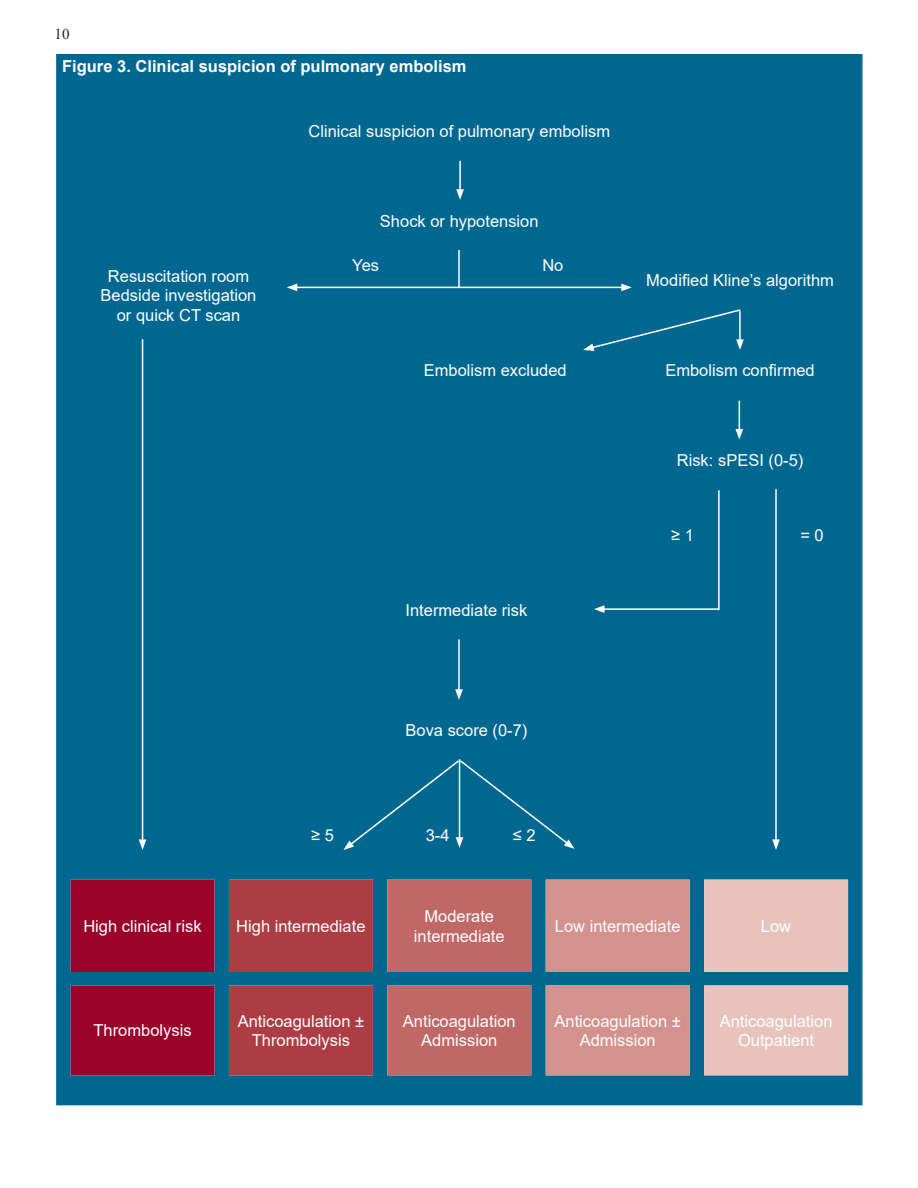
<style>
.page{position:relative;width:918px;height:1188px;background:#fff}
.page>*{position:absolute;margin:0;border:0;box-sizing:border-box;transform-origin:0 0}
.t1{font:16.5px/19.8px "Arial";color:#fff;text-align:center}
.t2{font:700 16.5px "Arial";color:#fff}
.t3{font:15px "Times New Roman";color:#231f20}
</style>
<div class="page">
<div style="left:56px;top:54px;width:806px;height:1051px;background:#006890"></div>
<svg style="left:71px;top:880px;width:144px;height:195px;background:#8f0931"></svg>
<svg style="left:229px;top:880px;width:144px;height:195px;background:#a0404a"></svg>
<svg style="left:387px;top:880px;width:144px;height:195px;background:#b26868"></svg>
<svg style="left:546px;top:880px;width:144px;height:195px;background:#c48f8d"></svg>
<svg style="left:704px;top:880px;width:144px;height:195px;background:#d8bcba"></svg>
<hr style="left:459px;top:161px;width:2px;height:31px;background:#fff">
<svg style="left:456px;top:189px;width:8px;height:11px"></svg>
<hr style="left:775px;top:489px;width:2px;height:353px;background:#fff">
<svg style="left:772px;top:839px;width:8px;height:11px"></svg>
<hr style="left:718px;top:490px;width:2px;height:120px;background:#fff">
<hr style="left:602px;top:608px;width:117px;height:2px;background:#fff">
<hr style="left:739px;top:401px;width:1px;height:30px;background:#fff">
<svg style="left:735px;top:429px;width:8px;height:11px"></svg>
<div style="left:531px;top:308px;width:213px;height:52px;background:#006890"></div>
<hr style="left:458px;top:250px;width:2px;height:37px;background:#fff">
<hr style="left:295px;top:287px;width:329px;height:1px;background:#fff">
<svg style="left:287px;top:284px;width:10px;height:7px"></svg>
<svg style="left:621px;top:284px;width:11px;height:7px"></svg>
<hr style="left:142px;top:339px;width:1px;height:503px;background:#fff">
<svg style="left:139px;top:839px;width:7px;height:11px"></svg>
<div style="left:316px;top:404px;width:289px;height:446px;background:#006890"></div>
<p class="t3" style="left:55px;top:24px;width:16px">10</p>
<p class="t2" style="left:62px;top:55px;width:406px">Figure 3. Clinical suspicion of pulmonary embolism</p>
<p class="t1" style="left:308px;top:121px;width:303px">Clinical suspicion of pulmonary embolism</p>
<p class="t1" style="left:101px;top:266px;width:157px">Resuscitation room<br>Bedside investigation or quick CT scan</p>
<p class="t1" style="left:380px;top:211px;width:160px">Shock or hypotension</p>
<p class="t1" style="left:352px;top:256px;width:28px">Yes</p>
<p class="t1" style="left:542px;top:256px;width:23px">No</p>
<p class="t1" style="left:646px;top:271px;width:189px">Modified Kline’s algorithm</p>
<p class="t1" style="left:424px;top:361px;width:145px">Embolism excluded</p>
<p class="t1" style="left:665px;top:361px;width:151px">Embolism confirmed</p>
<p class="t1" style="left:677px;top:450px;width:128px">Risk: sPESI (0-5)</p>
<p class="t1" style="left:406px;top:600px;width:123px">Intermediate risk</p>
<p class="t1" style="left:406px;top:720px;width:123px">Bova score (0-7)</p>
<p class="t1" style="left:311px;top:825px;width:24px">≥ 5</p>
<p class="t1" style="left:426px;top:825px;width:25px">3-4</p>
<p class="t1" style="left:513px;top:825px;width:24px">≤ 2</p>
<p class="t1" style="left:671px;top:525px;width:24px">≥ 1</p>
<p class="t1" style="left:800px;top:525px;width:25px">= 0</p>
<p class="t1" style="left:83px;top:916px;width:120px">High clinical risk</p>
<p class="t1" style="left:236px;top:916px;width:131px">High intermediate</p>
<p class="t1" style="left:414px;top:906px;width:92px">Moderate intermediate</p>
<p class="t1" style="left:555px;top:916px;width:127px">Low intermediate</p>
<p class="t1" style="left:761px;top:916px;width:32px">Low</p>
<p class="t1" style="left:93px;top:1021px;width:100px">Thrombolysis</p>
<p class="t1" style="left:238px;top:1011px;width:128px">Anticoagulation ±<br>Thrombolysis</p>
<p class="t1" style="left:403px;top:1011px;width:114px">Anticoagulation<br>Admission</p>
<p class="t1" style="left:554px;top:1011px;width:129px">Anticoagulation ± <br>Admission</p>
<p class="t1" style="left:720px;top:1011px;width:114px">Anticoagulation<br>Outpatient</p>
</div>
